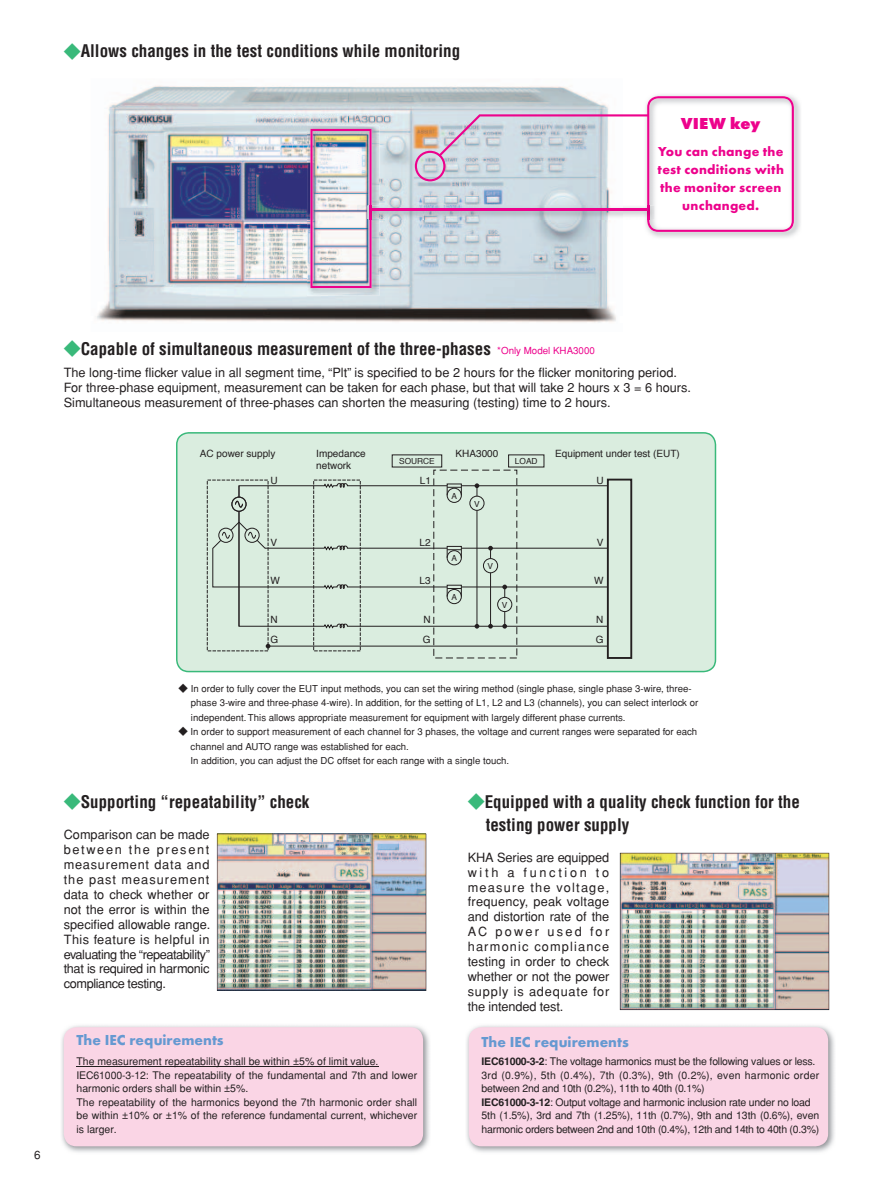
<style>
.page{position:relative;width:893px;height:1191px;background:#fff}
.page>*{position:absolute;margin:0;border:0;box-sizing:border-box;transform-origin:0 0}
.t1{font:700 condensed 16.95px/22.4px "Helvetica";color:#231f20}
.t2{font:800 16.5px "Futura T";letter-spacing:.01em;color:#ed028c}
.t3{font:700 15px "Futura T";color:#6599d1}
.t4{font:700 13.5px/18px "Futura T";letter-spacing:.02em;color:#ed028c;text-align:center}
.t5{font:12.75px/14.9px "Helvetica";color:#231f20;text-align:justify}
.t6{font:11.7px "Helvetica";color:#231f20}
.t7{font:10.5px/13.5px "Helvetica";letter-spacing:-.02em;color:#231f20}
.t8{font:10.5px/13.5px "Helvetica";color:#231f20}
.t9{font:10.05px/19.8px "Helvetica";color:#231f20}
.t10{font:9.75px "Helvetica";color:#ed028c}
.t11{font:9.6px/14.4px "Helvetica";color:#231f20}
.t12{font:8.4px "Helvetica";color:#231f20}
.s1{font-family:"Gothic BBB Medium 83 pv RKSJ H";font-weight:400;font-stretch:normal;color:#39b97a}
.s2{font-family:"Shin Go regular 83 pv RKSJ H"}
.s3{font-weight:700}
</style>
<div class="page">
<img style="left:97px;top:85px;width:519px;height:238px">
<img style="left:307px;top:126px;width:72px;height:170px">
<img style="left:310px;top:129px;width:62px;height:159px">
<img style="left:367px;top:205px;width:48px;height:14px">
<svg style="left:415px;top:96px;width:379px;height:136px"></svg>
<img style="left:369px;top:205px;width:3px;height:14px">
<hr style="left:371px;top:209px;width:276px;height:2px;background:#ed028c">
<svg style="left:176px;top:432px;width:540px;height:240px;background:#d1e8d8"></svg>
<div style="left:607px;top:478px;width:25px;height:181px;border:2px solid #231f20"></div>
<div style="left:207px;top:480px;width:61px;height:171px;border:1px dashed #231f20"></div>
<hr style="left:268px;top:645px;width:340px;height:1px;background:#231f20">
<hr style="left:461px;top:485px;width:147px;height:1px;background:#231f20">
<div style="left:447px;top:488px;width:15px;height:15px;border:1px solid #231f20;border-radius:50%"></div>
<div style="left:447px;top:483px;width:15px;height:13px;border:1px solid #231f20"></div>
<svg style="left:238px;top:510px;width:371px;height:119px;background:#d1e3d6"></svg>
<hr style="left:238px;top:511px;width:1px;height:115px;background:#231f20">
<svg style="left:231px;top:482px;width:230px;height:30px;background:#ccded1"></svg>
<svg style="left:212px;top:521px;width:249px;height:69px;background:#cedfd2"></svg>
<svg style="left:266px;top:644px;width:4px;height:4px"></svg>
<hr style="left:490px;top:573px;width:1px;height:53px;background:#231f20">
<div style="left:483px;top:558px;width:15px;height:15px;border:1px solid #231f20;border-radius:50%"></div>
<svg style="left:488px;top:546px;width:5px;height:12px"></svg>
<svg style="left:488px;top:624px;width:5px;height:4px"></svg>
<div style="left:497px;top:597px;width:15px;height:15px;border:1px solid #231f20;border-radius:50%"></div>
<svg style="left:502px;top:584px;width:5px;height:13px"></svg>
<svg style="left:502px;top:611px;width:5px;height:17px"></svg>
<hr style="left:476px;top:510px;width:1px;height:116px;background:#231f20">
<div style="left:469px;top:495px;width:16px;height:16px;border:1px solid #231f20;border-radius:50%"></div>
<svg style="left:475px;top:483px;width:4px;height:13px"></svg>
<svg style="left:475px;top:624px;width:4px;height:4px"></svg>
<img style="left:217px;top:833px;width:209px;height:158px">
<img style="left:61px;top:1025px;width:369px;height:128px">
<div style="left:64px;top:1027px;width:359px;height:119px;background:#fad5e5;border-radius:13px"></div>
<hr style="left:77px;top:1066px;width:302px;height:1px;background:#231f20">
<img style="left:466px;top:1025px;width:369px;height:128px">
<div style="left:469px;top:1027px;width:359px;height:119px;background:#fad5e5;border-radius:13px"></div>
<img style="left:620px;top:853px;width:209px;height:157px">
<h1 class="t1" style="left:64px;top:41px;width:398px"><span class="s1">◆</span>Allows changes in the test conditions while monitoring</h1>
<p class="t2" style="left:681px;top:113px;width:81px">VIEW key</p>
<p class="t4" style="left:658px;top:144px;width:128px">You can change the test conditions with the monitor screen unchanged.</p>
<p class="t6" style="left:34px;top:1150px;width:8px">6</p>
<h1 class="t1" style="left:64px;top:339px;width:429px"><span class="s1">◆</span>Capable of simultaneous measurement of the three-phases</h1>
<p class="t10" style="left:497px;top:346px;width:99px">*Only Model KHA3000</p>
<p class="t5" style="left:64px;top:366px;width:629px;text-align:left">The long-time flicker value in all segment time, “Plt” is specified to be 2 hours for the flicker monitoring period.<br>For three-phase equipment, measurement can be taken for each phase, but that will take 2 hours x 3 = 6 hours.<br>Simultaneous measurement of three-phases can shorten the measuring (testing) time to 2 hours.</p>
<p class="t9" style="left:200px;top:445px;width:77px">AC power supply</p>
<p class="t9" style="left:316px;top:449px;width:51px;line-height:11.7px">Impedance network</p>
<p class="t9" style="left:456px;top:445px;width:44px">KHA3000</p>
<p class="t12" style="left:399px;top:457px;width:37px">SOURCE</p>
<p class="t12" style="left:515px;top:457px;width:24px">LOAD</p>
<p class="t9" style="left:271px;top:471px;width:9px">U</p>
<p class="t9" style="left:270px;top:533px;width:8px">V</p>
<p class="t9" style="left:270px;top:572px;width:11px">W</p>
<p class="t9" style="left:270px;top:611px;width:9px">N<br>G</p>
<p class="t9" style="left:420px;top:471px;width:13px">L1</p>
<p class="t9" style="left:420px;top:533px;width:13px">L2</p>
<p class="t9" style="left:420px;top:572px;width:13px">L3</p>
<p class="t9" style="left:423px;top:611px;width:9px">N<br>G</p>
<p class="t12" style="left:451px;top:492px;width:7px">A</p>
<p class="t12" style="left:474px;top:500px;width:7px">V</p>
<p class="t12" style="left:451px;top:554px;width:7px">A</p>
<p class="t12" style="left:451px;top:593px;width:7px">A</p>
<p class="t12" style="left:488px;top:563px;width:7px">V</p>
<p class="t12" style="left:502px;top:602px;width:7px">V</p>
<p class="t9" style="left:555px;top:445px;width:126px">Equipment under test (EUT)</p>
<p class="t9" style="left:596px;top:471px;width:9px">U</p>
<p class="t9" style="left:597px;top:533px;width:8px">V</p>
<p class="t9" style="left:594px;top:572px;width:11px">W</p>
<p class="t9" style="left:596px;top:611px;width:9px">N<br>G</p>
<p class="t11" style="left:191px;top:682px;width:509px;text-indent:-12px"><span class="s2">◆</span> In order to fully cover the EUT input methods, you can set the wiring method (single phase, single phase 3-wire, three&shy;phase 3-wire and three-phase 4-wire). In addition, for the setting of L1, L2 and L3 (channels), you can select interlock or independent. This allows appropriate measurement for equipment with largely different phase currents.</p>
<p class="t11" style="left:191px;top:725px;width:508px;text-indent:-12px"><span class="s2">◆</span> In order to support measurement of each channel for 3 phases, the voltage and current ranges were separated for each channel and AUTO range was established for each.<br>In addition, you can adjust the DC offset for each range with a single touch.</p>
<h1 class="t1" style="left:64px;top:792px;width:247px"><span class="s1">◆</span>Supporting “repeatability” check</h1>
<p class="t5" style="left:64px;top:828px;width:148px">Comparison can be made between the present measurement data and the past measurement data to check whether or not the error is within the specified allowable range.<br>This feature is helpful in evaluating the “repeatability” that is required in harmonic compliance testing.</p>
<h1 class="t1" style="left:486px;top:792px;width:316px;text-indent:-18px"><span class="s1">◆</span>Equipped with a quality check function for the testing power supply</h1>
<p class="t5" style="left:468px;top:851px;width:143px">KHA Series are equipped with a function to measure the voltage, frequency, peak voltage and distortion rate of the AC power used for harmonic compliance testing in order to check whether or not the power supply is adequate for the intended test.</p>
<p class="t3" style="left:77px;top:1034px;width:149px">The IEC requirements</p>
<p class="t3" style="left:482px;top:1036px;width:149px">The IEC requirements</p>
<p class="t8" style="left:77px;top:1055px;width:342px">The measurement repeatability shall be within ±5% of limit value.<br>IEC61000-3-12: The repeatability of the fundamental and 7th and lower harmonic orders shall be within ±5%.<br>The repeatability of the harmonics beyond the 7th harmonic order shall be within ±10% or ±1% of the reference fundamental current, whichever is larger.</p>
<p class="t7" style="left:482px;top:1055px;width:339px"><span class="s3">IEC61000-3-2</span>: The voltage harmonics must be the following values or less.<br>3rd (0.9%), 5th (0.4%), 7th (0.3%), 9th (0.2%), even harmonic order between 2nd and 10th (0.2%), 11th to 40th (0.1%)<br><span class="s3">IEC61000-3-12</span>: Output voltage and harmonic inclusion rate under no load 5th (1.5%), 3rd and 7th (1.25%), 11th (0.7%), 9th and 13th (0.6%), even harmonic orders between 2nd and 10th (0.4%), 12th and 14th to 40th (0.3%)</p>
</div>
